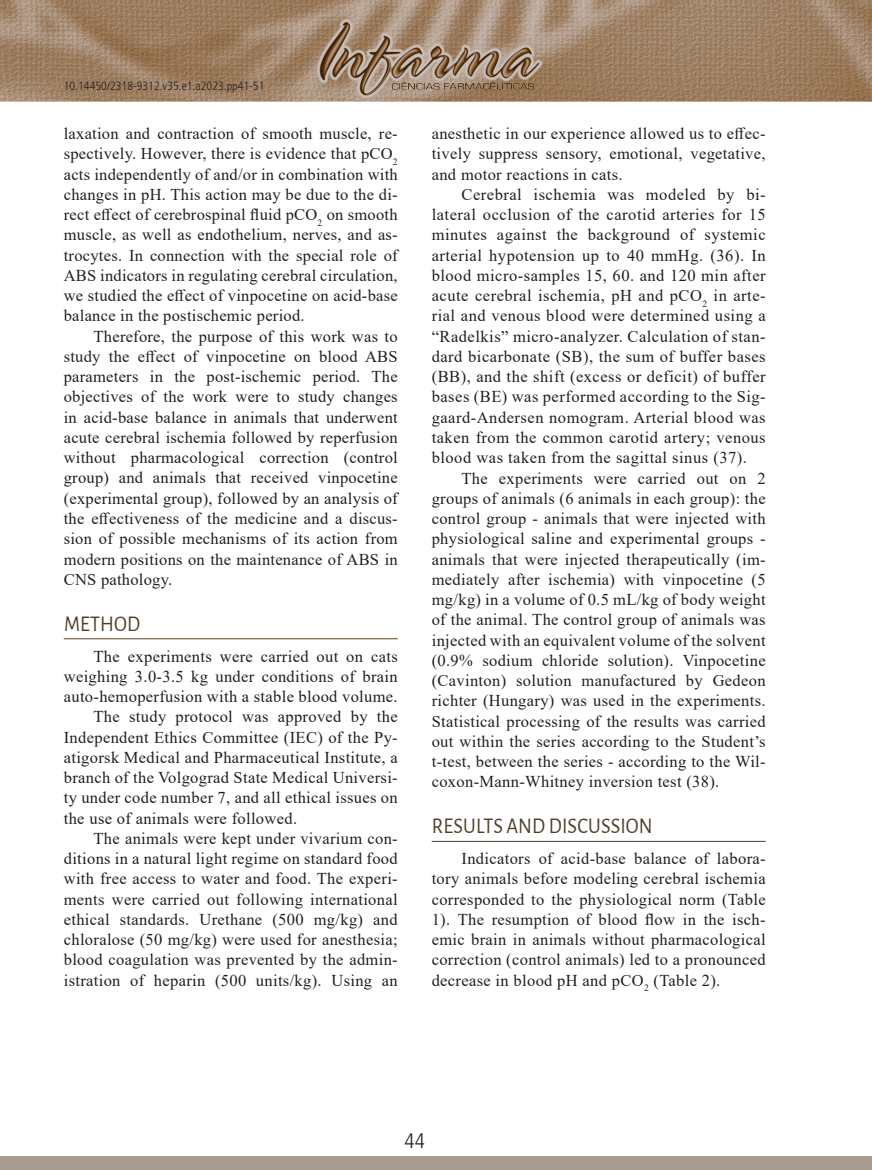
<style>
.page{position:relative;width:872px;height:1170px;background:#fff}
.page>*{position:absolute;margin:0;border:0;box-sizing:border-box;transform-origin:0 0}
.t1{font:22.5px "Alegreya Sans";letter-spacing:.01em;color:#503f28;scale:.9 1}
.t2{font:300 condensed 21px "Frutiger LT Std";color:#231f20}
.t3{font:16.5px/20.2px "Times New Roman";letter-spacing:.02em;color:#231f20;text-align:justify}
.t4{font:300 condensed 12px "Frutiger LT Std";color:#231f20}
</style>
<div class="page">
<img style="left:0;top:0;width:872px;height:102px">
<img style="left:317px;top:20px;width:224px;height:77px">
<div style="left:0;top:1155px;width:872px;height:14px;background:#a99c8e"></div>
<hr style="left:64px;top:638px;width:334px;height:1px;background:#503f28">
<hr style="left:432px;top:841px;width:333px;height:1px;background:#503f28">
<p class="t4" style="left:64px;top:79px;width:202px">10.14450/2318-9312.v35.e1.a2023.pp41-51</p>
<p class="t3" style="left:64px;top:123px;width:335px">laxation and contraction of smooth muscle, re&shy;spectively. However, there is evidence that pCO<sub>2 </sub>acts independently of and/or in combination with changes in pH. This action may be due to the di&shy;rect effect of cerebrospinal fluid pCO<sub>2</sub> on smooth muscle, as well as endothelium, nerves, and as&shy;trocytes. In connection with the special role of ABS indicators in regulating cerebral circulation, we studied the effect of vinpocetine on acid-base balance in the postischemic period.</p>
<p class="t3" style="left:64px;top:325px;width:335px;text-indent:30px">Therefore, the purpose of this work was to study the effect of vinpocetine on blood ABS parameters in the post-ischemic period. The objectives of the work were to study changes in acid-base balance in animals that underwent acute cerebral ischemia followed by reperfusion without pharmacological correction (control group) and animals that received vinpocetine (experimental group), followed by an analysis of the effectiveness of the medicine and a discus&shy;sion of possible mechanisms of its action from modern positions on the maintenance of ABS in CNS pathology.</p>
<h1 class="t1" style="left:64px;top:607px;width:86px">METHOD</h1>
<p class="t3" style="left:94px;top:645px;width:306px">The experiments were carried out on cats</p>
<p class="t3" style="left:64px;top:665px;width:335px">weighing 3.0-3.5 kg under conditions of brain</p>
<p class="t3" style="left:64px;top:685px;width:335px">auto-hemoperfusion with a stable blood volume.</p>
<p class="t3" style="left:94px;top:706px;width:306px">The study protocol was approved by the</p>
<p class="t3" style="left:64px;top:726px;width:335px">Independent Ethics Committee (IEC) of the Py-</p>
<p class="t3" style="left:64px;top:746px;width:335px">atigorsk Medical and Pharmaceutical Institute, a</p>
<p class="t3" style="left:64px;top:766px;width:335px">branch of the Volgograd State Medical Universi-</p>
<p class="t3" style="left:64px;top:787px;width:335px">ty under code number 7, and all ethical issues on</p>
<p class="t3" style="left:64px;top:807px;width:235px">the use of animals were followed.</p>
<p class="t3" style="left:94px;top:827px;width:306px">The animals were kept under vivarium con-</p>
<p class="t3" style="left:64px;top:847px;width:335px">ditions in a natural light regime on standard food</p>
<p class="t3" style="left:64px;top:868px;width:335px">with free access to water and food. The experi-</p>
<p class="t3" style="left:64px;top:888px;width:335px">ments were carried out following international</p>
<p class="t3" style="left:64px;top:908px;width:335px">ethical standards. Urethane (500 mg/kg) and</p>
<p class="t3" style="left:64px;top:928px;width:335px">chloralose (50 mg/kg) were used for anesthesia;</p>
<p class="t3" style="left:64px;top:949px;width:335px">blood coagulation was prevented by the admin-</p>
<p class="t3" style="left:64px;top:969px;width:335px">istration of heparin (500 units/kg). Using an</p>
<p class="t3" style="left:432px;top:123px;width:335px">anesthetic in our experience allowed us to effec&shy;tively suppress sensory, emotional, vegetative, and motor reactions in cats.</p>
<p class="t3" style="left:432px;top:184px;width:335px;text-indent:30px">Cerebral ischemia was modeled by bi&shy;lateral occlusion of the carotid arteries for 15 minutes against the background of systemic arterial hypotension up to 40 mmHg. (36). In blood micro-samples 15, 60. and 120 min after acute cerebral ischemia, pH and pCO<sub>2</sub> in arte&shy;rial and venous blood were determined using a “Radelkis” micro-analyzer. Calculation of stan&shy;dard bicarbonate (SB), the sum of buffer bases (BB), and the shift (excess or deficit) of buffer bases (BE) was performed according to the Sig&shy;gaard-Andersen nomogram. Arterial blood was taken from the common carotid artery; venous blood was taken from the sagittal sinus (37).</p>
<p class="t3" style="left:432px;top:467px;width:335px;text-indent:30px">The experiments were carried out on 2 groups of animals (6 animals in each group): the control group - animals that were injected with physiological saline and experimental groups - animals that were injected therapeutically (im&shy;mediately after ischemia) with vinpocetine (5 mg/kg) in a volume of 0.5 mL/kg of body weight of the animal. The control group of animals was injected with an equivalent volume of the solvent (0.9% sodium chloride solution). Vinpocetine (Cavinton) solution manufactured by Gedeon richter (Hungary) was used in the experiments.<br>Statistical processing of the results was carried out within the series according to the Student’s t-test, between the series - according to the Wil&shy;coxon-Mann-Whitney inversion test (38).</p>
<h1 class="t1" style="left:432px;top:810px;width:247px">RESULTS AND DISCUSSION</h1>
<p class="t3" style="left:432px;top:847px;width:335px;text-indent:30px">Indicators of acid-base balance of labora&shy;tory animals before modeling cerebral ischemia corresponded to the physiological norm (Table 1). The resumption of blood flow in the isch&shy;emic brain in animals without pharmacological correction (control animals) led to a pronounced decrease in blood pH and pCO<sub>2</sub> (Table 2).</p>
<p class="t2" style="left:404px;top:1128px;width:22px">44</p>
</div>
